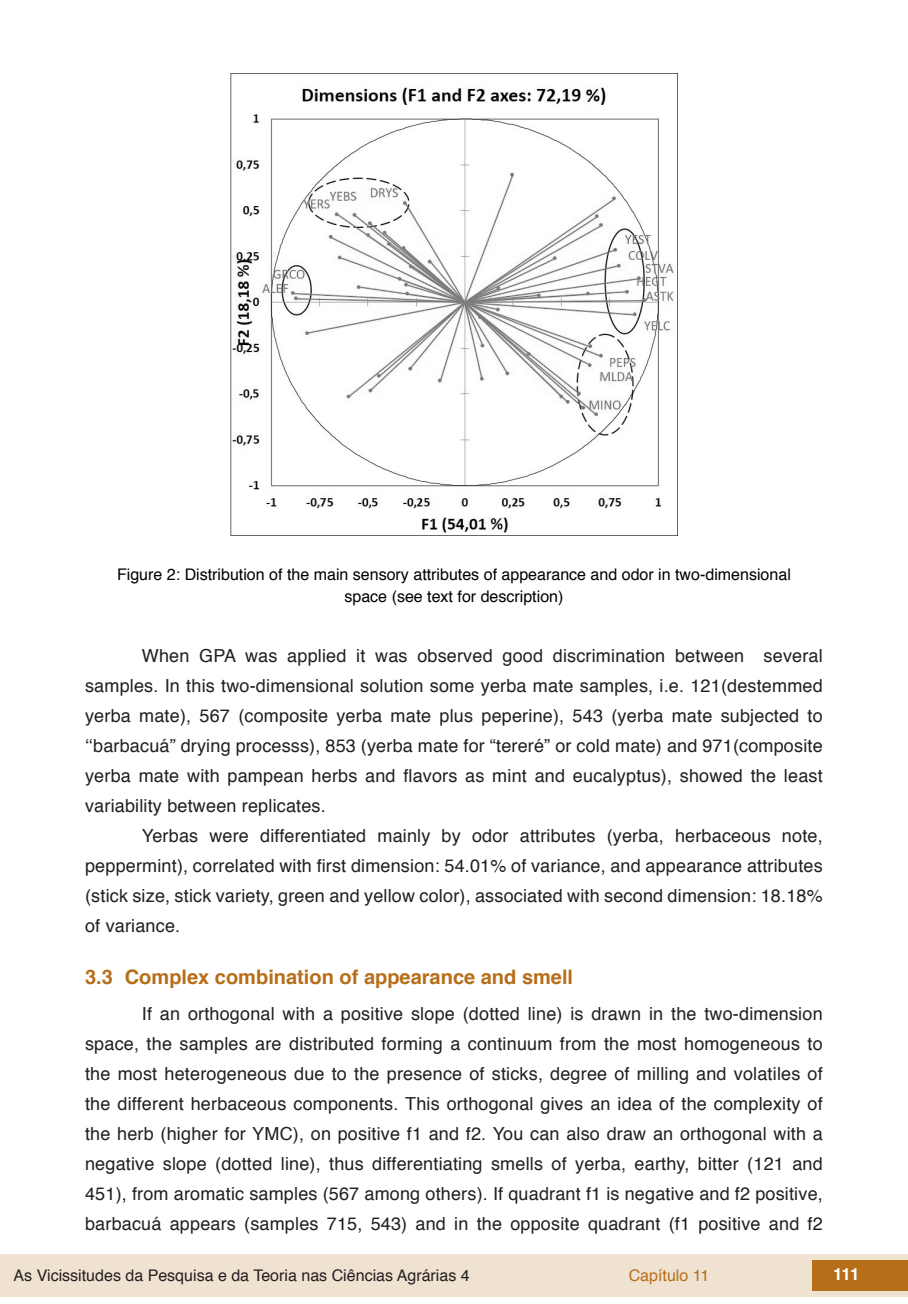
<style>
.page{position:relative;width:908px;height:1304px;background:#fff}
.page>*{position:absolute;margin:0;border:0;box-sizing:border-box;transform-origin:0 0}
.t1{font:700 20px "Helvetica";color:#b66e19}
.txt{font:18px/30px "Helvetica";letter-spacing:.01em;color:#231f20;text-align:justify}
.t2{font:700 16.8px "Helvetica";color:#fff}
.info_tab_graf_imag{font:16px/22px "Helvetica";color:#000;text-align:center}
.t3{font:16px "Helvetica";color:#231f20}
.t4{font:16px "Helvetica";color:#b66e19}
</style>
<div class="page">
<div style="left:0;top:1254px;width:906px;height:43px;background:#f0e2d1"></div>
<div style="left:812px;top:1261px;width:95px;height:30px;background:#b66e19"></div>
<img style="left:230px;top:74px;width:444px;height:461px">
<p class="info_tab_graf_imag" style="left:117px;top:564px;width:675px">Figure 2: Distribution of the main sensory attributes of appearance and odor in two-dimensional space (see text for description)</p>
<p class="txt" style="left:85px;top:641px;width:738px;text-indent:57px">When GPA was applied it was observed good discrimination between several samples. In this two-dimensional solution some yerba mate samples, i.e. 121(destemmed yerba mate), 567 (composite yerba mate plus peperine), 543 (yerba mate subjected to ‘‘barbacuá” drying processs), 853 (yerba mate for “tereré” or cold mate) and 971(composite yerba mate with pampean herbs and flavors as mint and eucalyptus), showed the least variability between replicates.</p>
<p class="txt" style="left:85px;top:821px;width:738px;text-indent:57px">Yerbas were differentiated mainly by odor attributes (yerba, herbaceous note, peppermint), correlated with first dimension: 54.01% of variance, and appearance attributes (stick size, stick variety, green and yellow color), associated with second dimension: 18.18% of variance.</p>
<p class="t1" style="left:85px;top:961px;width:489px">3.3 Complex combination of appearance and smell</p>
<p class="txt" style="left:85px;top:999px;width:739px;text-indent:57px">If an orthogonal with a positive slope (dotted line) is drawn in the two-dimension space, the samples are distributed forming a continuum from the most homogeneous to the most heterogeneous due to the presence of sticks, degree of milling and volatiles of the different herbaceous components. This orthogonal gives an idea of the complexity of the herb (higher for YMC), on positive f1 and f2. You can also draw an orthogonal with a negative slope (dotted line), thus differentiating smells of yerba, earthy, bitter (121 and 451), from aromatic samples (567 among others). If quadrant f1 is negative and f2 positive, barbacuá appears (samples 715, 543) and in the opposite quadrant (f1 positive and f2</p>
<p class="t3" style="left:14px;top:1263px;width:457px">As Vicissitudes da Pesquisa e da Teoria nas Ciências Agrárias 4</p>
<p class="t4" style="left:628px;top:1263px;width:82px">Capítulo 11</p>
<p class="t2" style="left:832px;top:1261px;width:28px">111</p>
</div>
